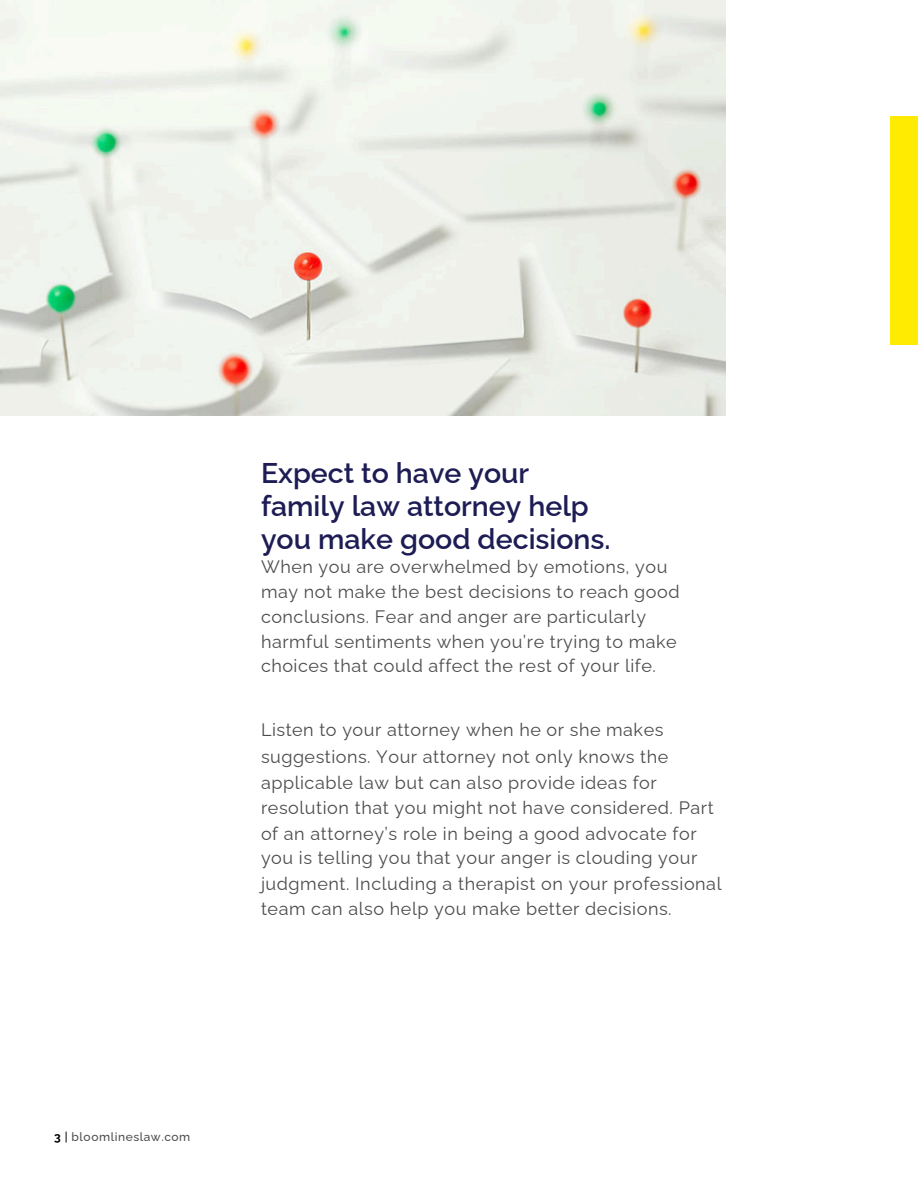
<style>
.page{position:relative;width:918px;height:1188px;background:#fff}
.page>*{position:absolute;margin:0;border:0;box-sizing:border-box;transform-origin:0 0}
.t1{font:600 28.5px/32.7px "Raleway";color:#1d1c54}
.t2{font:18px/25.5px "Raleway";letter-spacing:.03em;color:#4c4c4e}
.t3{font:500 12px "Raleway";letter-spacing:.045em;color:#4c4c4e}
.s1{font-weight:700;color:#000}
.s2{color:#000}
</style>
<div class="page">
<img style="left:0;top:0;width:726px;height:415px">
<div style="left:890px;top:117px;width:28px;height:228px;background:#ffeb02"></div>
<h1 class="t1" style="left:261px;top:457px;width:351px">Expect to have your family law attorney help you make good decisions.</h1>
<h1 class="t2" style="left:261px;top:555px;width:420px;line-height:24.8px">When you are overwhelmed by emotions, you may not make the best decisions to reach good conclusions. Fear and anger are particularly harmful sentiments when you’re trying to make choices that could affect the rest of your life.</h1>
<h1 class="t2" style="left:261px;top:717px;width:462px">Listen to your attorney when he or she makes suggestions. Your attorney not only knows the applicable law but can also provide ideas for resolution that you might not have considered. Part of an attorney’s role in being a good advocate for you is telling you that your anger is clouding your judgment. Including a therapist on your professional team can also help you make better decisions.</h1>
<p class="t3" style="left:54px;top:1130px;width:138px"><span class="s1">3</span> <span class="s2">|</span> bloomlineslaw.com</p>
</div>
